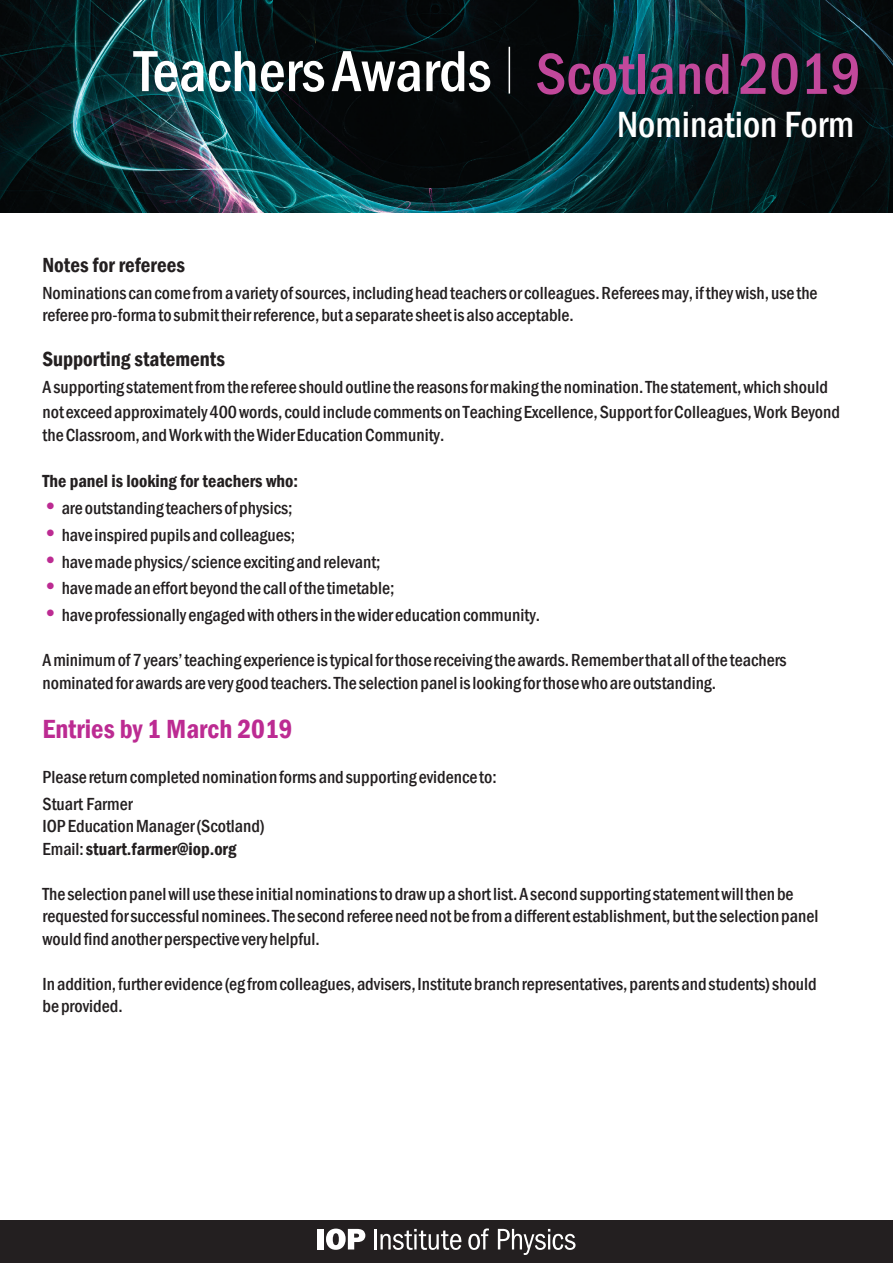
<style>
.page{position:relative;width:893px;height:1263px;background:#fff}
.page>*{position:absolute;margin:0;border:0;box-sizing:border-box;transform-origin:0 0}
.t1{font:500 condensed 60px "Franklin Gothic";color:#fff}
.t2{font:500 condensed 37.5px "Franklin Gothic";color:#fff}
.t3{font:600 condensed 27px "Franklin Gothic";color:#bc2b92}
.t4{font:600 condensed 21px "Franklin Gothic";color:#231f20}
.t5{font:500 condensed 18px/22.5px "Franklin Gothic";color:#231f20}
.t6{font:600 condensed 18px "Franklin Gothic";color:#231f20}
.s1{color:#c1489b}
.s2{font-family:"Franklin Got Cd Io P";font-weight:400;font-stretch:normal;font-size:24px;color:#bc2b92}
.s3{font-weight:600}
</style>
<div class="page">
<img style="left:0;top:0;width:893px;height:213px">
<div style="left:0;top:1220px;width:893px;height:43px;background:#231f20"></div>
<div style="left:317px;top:1229px;width:7px;height:20px;background:#fff"></div>
<svg style="left:326px;top:1228px;width:39px;height:22px"></svg>
<hr style="left:374px;top:1229px;width:3px;height:20px;background:#fff">
<svg style="left:380px;top:1229px;width:81px;height:21px"></svg>
<svg style="left:468px;top:1228px;width:21px;height:22px"></svg>
<svg style="left:498px;top:1229px;width:77px;height:26px"></svg>
<hr style="left:509px;top:47px;width:1px;height:47px;background:#fff">
<h1 class="t1" style="left:134px;top:32px;width:728px">Teachers Awards <span class="s1">Scotland 2019</span></h1>
<h2 class="t2" style="left:617px;top:100px;width:238px">Nomination Form</h2>
<p class="t4" style="left:43px;top:251px;width:144px">Notes for referees</p>
<p class="t5" style="left:43px;top:281px;width:777px">Nominations can come from a variety of sources, including head teachers or colleagues. Referees may, if they wish, use the referee pro-forma to submit their reference, but a separate sheet is also acceptable.</p>
<p class="t4" style="left:43px;top:345px;width:184px">Supporting statements</p>
<p class="t5" style="left:43px;top:375px;width:799px;line-height:24.2px">A supporting statement from the referee should outline the reasons for making the nomination. The statement, which should not exceed approximately 400 words, could include comments on Teaching Excellence, Support for Colleagues, Work Beyond the Classroom, and Work with the Wider Education Community.</p>
<p class="t6" style="left:43px;top:469px;width:257px">The panel is looking for teachers who:</p>
<p class="t5" style="left:43px;top:497px;width:251px"><span class="s2">•</span> are outstanding teachers of physics;</p>
<p class="t5" style="left:43px;top:523px;width:254px"><span class="s2">•</span> have inspired pupils and colleagues;</p>
<p class="t5" style="left:43px;top:550px;width:340px"><span class="s2">•</span> have made physics/science exciting and relevant;</p>
<p class="t5" style="left:43px;top:577px;width:353px"><span class="s2">•</span> have made an effort beyond the call of the timetable;</p>
<p class="t5" style="left:43px;top:604px;width:499px"><span class="s2">•</span> have professionally engaged with others in the wider education community.</p>
<p class="t5" style="left:43px;top:649px;width:746px">A minimum of 7 years’ teaching experience is typical for those receiving the awards. Remember that all of the teachers nominated for awards are very good teachers. The selection panel is looking for those who are outstanding.</p>
<h3 class="t3" style="left:43px;top:711px;width:252px">Entries by 1 March 2019</h3>
<p class="t5" style="left:43px;top:763px;width:456px;line-height:26.7px">Please return completed nomination forms and supporting evidence to:<br>Stuart Farmer</p>
<p class="t5" style="left:43px;top:815px;width:224px">IOP Education Manager (Scotland)<br>Email: <span class="s3">stuart.farmer@iop.org</span></p>
<p class="t5" style="left:43px;top:882px;width:777px">The selection panel will use these initial nominations to draw up a short list. A second supporting statement will then be requested for successful nominees. The second referee need not be from a different establishment, but the selection panel would find another perspective very helpful.</p>
<p class="t5" style="left:43px;top:972px;width:776px">In addition, further evidence (eg from colleagues, advisers, Institute branch representatives, parents and students) should be provided.</p>
</div>
